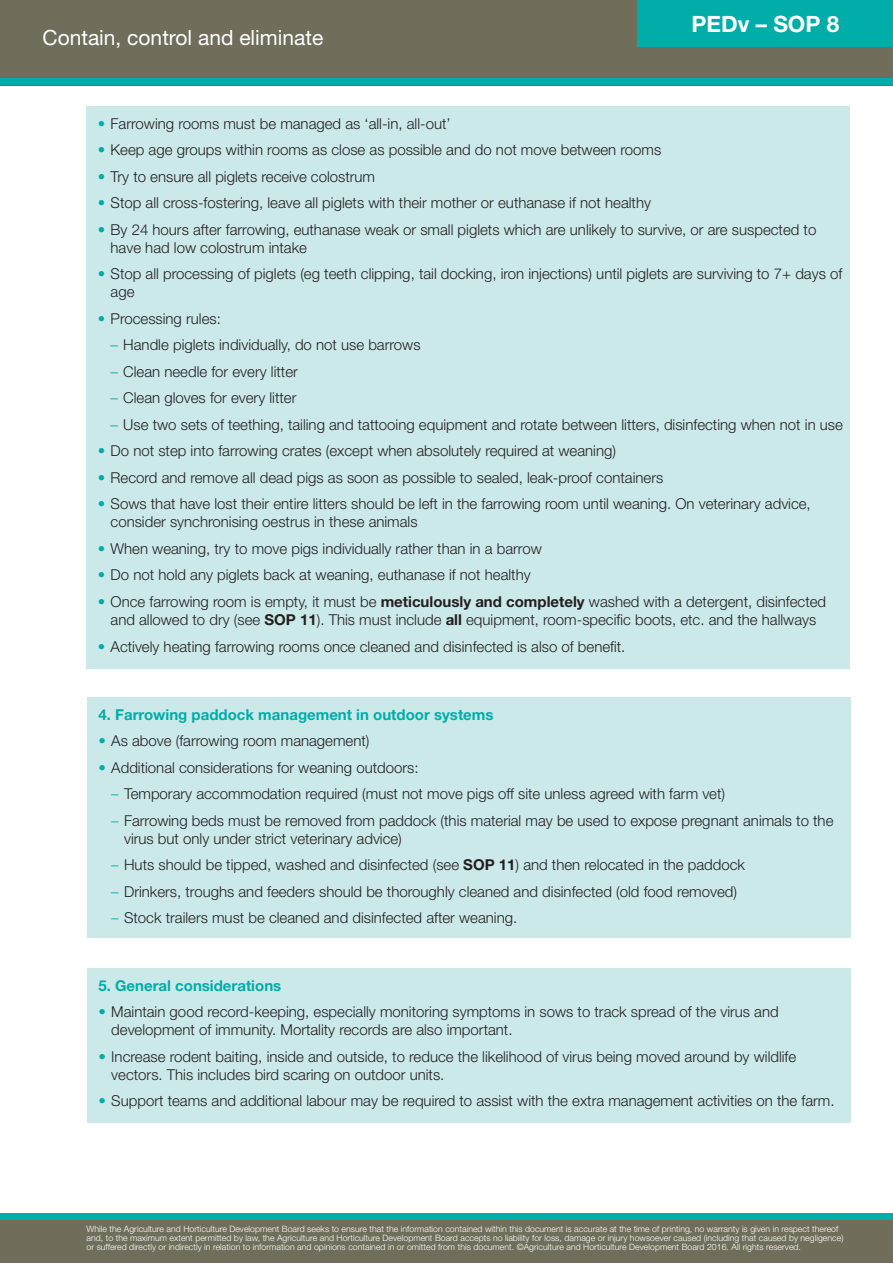
<style>
.page{position:relative;width:893px;height:1263px;background:#fff}
.page>*{position:absolute;margin:0;border:0;box-sizing:border-box;transform-origin:0 0}
.t1{font:700 22.5px "Helvetica Neue";color:#fff}
.t2{font:21px "Helvetica Neue";color:#fff}
.t3{font:300 15px/18px "Helvetica Neue";color:#231f20}
.t4{font:700 15px "Helvetica Neue";color:#00ada8}
.t5{font:300 8.7px/9px "Helvetica Neue";letter-spacing:.005em;color:#fff}
.s1{color:#00ada8}
.s2{font-weight:700}
</style>
<div class="page">
<div style="left:0;top:1213px;width:893px;height:50px;background:#706e5b"></div>
<div style="left:0;top:0;width:893px;height:85px;background:#706e5b"></div>
<div style="left:0;top:79px;width:893px;height:6px;background:#00ada8"></div>
<div style="left:0;top:1213px;width:893px;height:7px;background:#00ada8"></div>
<div style="left:638px;top:0;width:255px;height:47px;background:#00ada8"></div>
<div style="left:86px;top:106px;width:764px;height:562px;background:#cce9e9"></div>
<div style="left:87px;top:697px;width:763px;height:241px;background:#cce9e9"></div>
<div style="left:87px;top:968px;width:763px;height:154px;background:#cce9e9"></div>
<p class="t2" style="left:43px;top:25px;width:282px">Contain, control and eliminate</p>
<p class="t1" style="left:692px;top:11px;width:149px">PEDv – SOP 8</p>
<p class="t3" style="left:98px;top:114px;width:354px"><span class="s1">•</span> Farrowing rooms must be managed as ‘all-in, all-out’</p>
<p class="t3" style="left:98px;top:141px;width:565px"><span class="s1">•</span> Keep age groups within rooms as close as possible and do not move between rooms</p>
<p class="t3" style="left:98px;top:167px;width:279px"><span class="s1">•</span> Try to ensure all piglets receive colostrum</p>
<p class="t3" style="left:98px;top:194px;width:555px"><span class="s1">•</span> Stop all cross-fostering, leave all piglets with their mother or euthanase if not healthy</p>
<p class="t3" style="left:111px;top:220px;width:707px;text-indent:-13px"><span class="s1">•</span> By 24 hours after farrowing, euthanase weak or small piglets which are unlikely to survive, or are suspected to have had low colostrum intake</p>
<p class="t3" style="left:111px;top:265px;width:733px;text-indent:-13px"><span class="s1">•</span> Stop all processing of piglets (eg teeth clipping, tail docking, iron injections) until piglets are surviving to 7+ days of age</p>
<p class="t3" style="left:98px;top:309px;width:125px"><span class="s1">•</span> Processing rules:</p>
<p class="t3" style="left:111px;top:336px;width:312px"><span class="s1">–</span> Handle piglets individually, do not use barrows</p>
<p class="t3" style="left:111px;top:362px;width:189px"><span class="s1">–</span> Clean needle for every litter</p>
<p class="t3" style="left:111px;top:389px;width:187px"><span class="s1">–</span> Clean gloves for every litter</p>
<p class="t3" style="left:111px;top:415px;width:734px"><span class="s1">–</span> Use two sets of teething, tailing and tattooing equipment and rotate between litters, disinfecting when not in use</p>
<p class="t3" style="left:98px;top:442px;width:520px"><span class="s1">•</span> Do not step into farrowing crates (except when absolutely required at weaning)</p>
<p class="t3" style="left:98px;top:468px;width:567px"><span class="s1">•</span> Record and remove all dead pigs as soon as possible to sealed, leak-proof containers</p>
<p class="t3" style="left:111px;top:495px;width:702px;text-indent:-13px"><span class="s1">•</span> Sows that have lost their entire litters should be left in the farrowing room until weaning. On veterinary advice, consider synchronising oestrus in these animals</p>
<p class="t3" style="left:98px;top:539px;width:445px"><span class="s1">•</span> When weaning, try to move pigs individually rather than in a barrow</p>
<p class="t3" style="left:98px;top:566px;width:434px"><span class="s1">•</span> Do not hold any piglets back at weaning, euthanase if not healthy</p>
<p class="t3" style="left:98px;top:592px;width:730px;text-align:center"><span class="s1">•</span> Once farrowing room is empty, it must be <span class="s2">meticulously and completely</span> washed with a detergent, disinfected and allowed to dry (see <span class="s2">SOP 11</span>). This must include <span class="s2">all</span> equipment, room-specific boots, etc. and the hallways</p>
<p class="t3" style="left:98px;top:637px;width:529px"><span class="s1">•</span> Actively heating farrowing rooms once cleaned and disinfected is also of benefit.</p>
<p class="t4" style="left:99px;top:705px;width:396px">4. Farrowing paddock management in outdoor systems</p>
<p class="t3" style="left:99px;top:732px;width:272px"><span class="s1">•</span> As above (farrowing room management)</p>
<p class="t3" style="left:99px;top:758px;width:322px"><span class="s1">•</span> Additional considerations for weaning outdoors:</p>
<p class="t3" style="left:111px;top:785px;width:615px"><span class="s1">–</span> Temporary accommodation required (must not move pigs off site unless agreed with farm vet)</p>
<p class="t3" style="left:111px;top:811px;width:724px"><span class="s1">–</span> Farrowing beds must be removed from paddock (this material may be used to expose pregnant animals to the</p>
<p class="t3" style="left:124px;top:829px;width:279px">virus but only under strict veterinary advice)</p>
<p class="t3" style="left:111px;top:856px;width:635px"><span class="s1">–</span> Huts should be tipped, washed and disinfected (see <span class="s2">SOP 11</span>) and then relocated in the paddock</p>
<p class="t3" style="left:111px;top:882px;width:627px"><span class="s1">–</span> Drinkers, troughs and feeders should be thoroughly cleaned and disinfected (old food removed)</p>
<p class="t3" style="left:111px;top:909px;width:407px"><span class="s1">–</span> Stock trailers must be cleaned and disinfected after weaning.</p>
<p class="t4" style="left:99px;top:976px;width:184px">5. General considerations</p>
<p class="t3" style="left:111px;top:1002px;width:669px;text-indent:-13px"><span class="s1">•</span> Maintain good record-keeping, especially monitoring symptoms in sows to track spread of the virus and development of immunity. Mortality records are also important.</p>
<p class="t3" style="left:111px;top:1047px;width:686px;text-indent:-13px"><span class="s1">•</span> Increase rodent baiting, inside and outside, to reduce the likelihood of virus being moved around by wildlife vectors. This includes bird scaring on outdoor units.</p>
<p class="t3" style="left:99px;top:1091px;width:737px"><span class="s1">•</span> Support teams and additional labour may be required to assist with the extra management activities on the farm.</p>
<p class="t5" style="left:87px;top:1224px;width:758px">While the Agriculture and Horticulture Development Board seeks to ensure that the information contained within this document is accurate at the time of printing, no warranty is given in respect thereof and, to the maximum extent permitted by law, the Agriculture and Horticulture Development Board accepts no liability for loss, damage or injury howsoever caused (including that caused by negligence) or suffered directly or indirectly in relation to information and opinions contained in or omitted from this document. ©Agriculture and Horticulture Development Board 2016. All rights reserved.</p>
</div>
